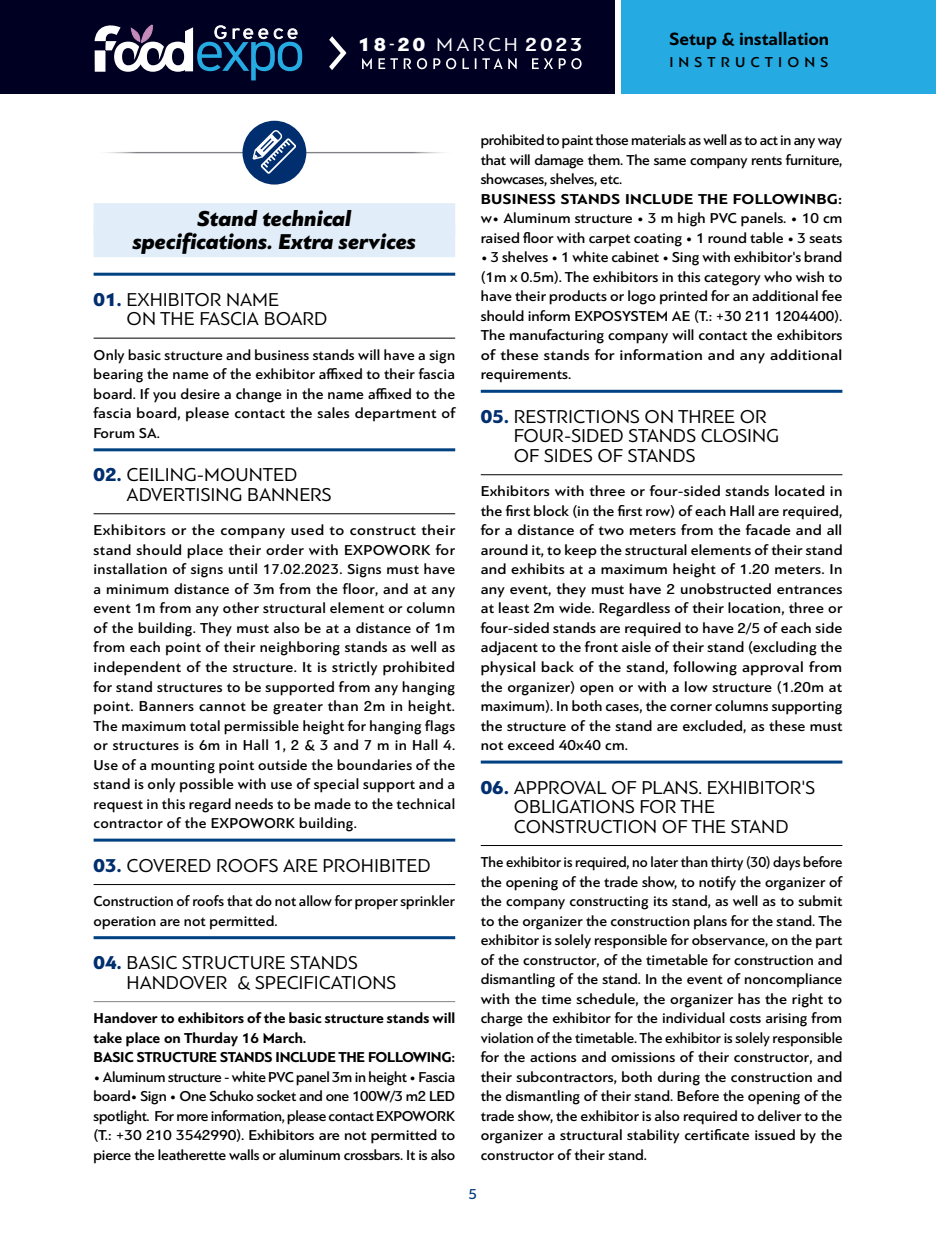
<style>
.page{position:relative;width:936px;height:1234px;background:#fff}
.page>*{position:absolute;margin:0;border:0;box-sizing:border-box;transform-origin:0 0}
.t1{font:italic 900 22.5px/22.5px "PF Bague Sans Pro";color:#000;text-align:center}
.t2{font:19.65px "PF Bague Sans Pro";letter-spacing:.15em;color:#fff;scale:1.06 1}
.t3{font:19.5px/19.5px "PF Bague Sans Pro";color:#000}
.t4{font:700 18.45px "PF Bague Sans Pro";color:#000}
.t5{font:500 15px/19.5px "PF Bague Sans Pro";color:#000;text-align:justify}
.t6{font:500 15px/19.5px "PF Bague Sans Pro";color:#000;text-align:justify;scale:.95 1}
.t7{font:500 15px/19.5px "PF Bague Sans Pro";color:#000;text-align:justify;scale:1.05 1}
.t8{font:500 15px/19.5px "PF Bague Sans Pro";color:#000;text-align:justify;scale:1.04 1}
.t9{font:700 15px/19.5px "PF Bague Sans Pro";color:#000}
.t10{font:700 15px "PF Bague Sans Pro";color:#000;scale:1.08 1}
.t11{font:500 15px "PF Bague Sans Pro";letter-spacing:.34em;color:#000}
.t12{font:500 15px "PF Bague Sans Pro";color:#00377b}
.s1{font-weight:900}
.s2{font-weight:900;font-size:14.1px}
.s3{font-weight:700}
.s4{font-weight:900;color:#002e6e}
</style>
<div class="page">
<div style="left:621px;top:0;width:314px;height:94px;background:#25abe2"></div>
<div style="left:0;top:0;width:614px;height:94px;background:#000023"></div>
<svg style="left:95px;top:24px;width:207px;height:56px"></svg>
<svg style="left:329px;top:36px;width:18px;height:34px"></svg>
<svg style="left:362px;top:58px;width:219px;height:11px"></svg>
<div style="left:94px;top:203px;width:361px;height:32px;background:#e1eef9"></div>
<div style="left:94px;top:226px;width:361px;height:31px;background:#e1eef9"></div>
<hr style="left:94px;top:272px;width:361px;height:3px;background:#004181">
<hr style="left:94px;top:338px;width:361px;height:1px;background:#000">
<hr style="left:94px;top:448px;width:361px;height:3px;background:#004181">
<hr style="left:94px;top:513px;width:361px;height:1px;background:#000">
<hr style="left:94px;top:838px;width:361px;height:3px;background:#004181">
<hr style="left:94px;top:884px;width:361px;height:1px;background:#000">
<hr style="left:94px;top:935px;width:361px;height:3px;background:#004181">
<hr style="left:94px;top:1001px;width:361px;height:1px;background:#808285">
<hr style="left:480px;top:389px;width:362px;height:3px;background:#004181">
<hr style="left:480px;top:474px;width:362px;height:1px;background:#000">
<hr style="left:480px;top:760px;width:362px;height:3px;background:#004181">
<hr style="left:480px;top:845px;width:362px;height:1px;background:#000">
<hr style="left:94px;top:152px;width:361px;height:1px;background:#808285">
<div style="left:242px;top:121px;width:64px;height:63px;background:#002e6e;border-radius:50%"></div>
<svg style="left:252px;top:130px;width:44px;height:44px"></svg>
<h2 class="t2" style="left:358px;top:33px;width:213px"><span class="s1">18</span><span class="s2">-</span><span class="s1">20</span> MARCH <span class="s3">2023</span></h2>
<p class="t4" style="left:669px;top:28px;width:161px">Setup &amp; installation</p>
<p class="t11" style="left:669px;top:54px;width:160px">INSTRUCTIONS</p>
<h1 class="t1" style="left:133px;top:208px;width:285px">Stand technical specifications. Extra services</h1>
<h3 class="t3" style="left:127px;top:289px;width:202px;text-indent:-33px"><span class="s4">01.</span> EXHIBITOR NAME<br>ON THE FASCIA BOARD</h3>
<p class="t5" style="left:94px;top:345px;width:363px">Only basic structure and business stands will have a sign bearing the name of the exhibitor affixed to their fascia board. If you desire a change in the name affixed to the fascia board, please contact the sales department of Forum SA.</p>
<h3 class="t3" style="left:127px;top:465px;width:206px;text-indent:-33px"><span class="s4">02.</span> CEILING-MOUNTED<br>ADVERTISING BANNERS</h3>
<p class="t7" style="left:94px;top:520px;width:346px">Exhibitors or the company used to construct their stand should place their order with EXPOWORK for installation of signs until 17.02.2023. Signs must have a minimum distance of 3m from the floor, and at any event 1m from any other structural element or column of the building. They must also be at a distance of 1m from each point of their neighboring stands as well as independent of the structure. It is strictly prohibited for stand structures to be supported from any hanging point. Banners cannot be greater than 2m in height.<br>The maximum total permissible height for hanging flags or structures is 6m in Hall 1, 2 &amp; 3 and 7 m in Hall 4.<br>Use of a mounting point outside the boundaries of the stand is only possible with use of special support and a request in this regard needs to be made to the technical contractor of the EXPOWORK building.</p>
<h3 class="t3" style="left:94px;top:855px;width:338px"><span class="s4">03.</span> COVERED ROOFS ARE PROHIBITED</h3>
<p class="t5" style="left:94px;top:891px;width:363px">Construction of roofs that do not allow for proper sprinkler operation are not permitted.</p>
<h3 class="t3" style="left:127px;top:952px;width:271px;text-indent:-33px"><span class="s4">04.</span> BASIC STRUCTURE STANDS<br>HANDOVER &amp; SPECIFICATIONS</h3>
<p class="t9" style="left:94px;top:1008px;width:363px">Handover to exhibitors of the basic structure stands will take place on Thurday 16 March.<br>BASIC STRUCTURE STANDS INCLUDE THE FOLLOWING:</p>
<p class="t5" style="left:94px;top:1066px;width:363px">• Aluminum structure - white PVC panel 3m in height • Fascia board• Sign • One Schuko socket and one 100W/3 m2 LED spotlight. For more information, please contact EXPOWORK (T.: +30 210 3542990). Exhibitors are not permitted to pierce the leatherette walls or aluminum crossbars. It is also</p>
<p class="t5" style="left:480px;top:130px;width:363px">prohibited to paint those materials as well as to act in any way that will damage them. The same company rents furniture, showcases, shelves, etc.</p>
<p class="t10" style="left:480px;top:189px;width:336px">BUSINESS STANDS INCLUDE THE FOLLOWINBG:</p>
<p class="t5" style="left:480px;top:208px;width:363px">w• Aluminum structure • 3 m high PVC panels. • 10 cm raised floor with carpet coating • 1 round table • 3 seats</p>
<p class="t5" style="left:480px;top:247px;width:363px">• 3 shelves • 1 white cabinet • Sing with exhibitor's brand (1m x 0.5m). The exhibitors in this category who wish to have their products or logo printed for an additional fee should inform EXPOSYSTEM AE (T.: +30 211 1204400).<br>The manufacturing company will contact the exhibitors of these stands for information and any additional requirements.</p>
<h3 class="t3" style="left:513px;top:406px;width:267px;text-indent:-33px"><span class="s4">05.</span> RESTRICTIONS ON THREE OR<br>FOUR-SIDED STANDS CLOSING<br>OF SIDES OF STANDS</h3>
<p class="t8" style="left:480px;top:481px;width:349px">Exhibitors with three or four-sided stands located in the first block (in the first row) of each Hall are required, for a distance of two meters from the facade and all around it, to keep the structural elements of their stand and exhibits at a maximum height of 1.20 meters. In any event, they must have 2 unobstructed entrances at least 2m wide. Regardless of their location, three or four-sided stands are required to have 2/5 of each side adjacent to the front aisle of their stand (excluding the physical back of the stand, following approval from the organizer) open or with a low structure (1.20m at maximum). In both cases, the corner columns supporting the structure of the stand are excluded, as these must not exceed 40x40 cm.</p>
<h3 class="t3" style="left:513px;top:777px;width:303px;text-indent:-33px"><span class="s4">06.</span> APPROVAL OF PLANS. EXHIBITOR'S<br>OBLIGATIONS FOR THE<br>CONSTRUCTION OF THE STAND</h3>
<p class="t6" style="left:480px;top:852px;width:382px">The exhibitor is required, no later than thirty (30) days before the opening of the trade show, to notify the organizer of the company constructing its stand, as well as to submit to the organizer the construction plans for the stand. The exhibitor is solely responsible for observance, on the part of the constructor, of the timetable for construction and dismantling of the stand. In the event of noncompliance with the time schedule, the organizer has the right to charge the exhibitor for the individual costs arising from violation of the timetable. The exhibitor is solely responsible for the actions and omissions of their constructor, and their subcontractors, both during the construction and the dismantling of their stand. Before the opening of the trade show, the exhibitor is also required to deliver to the organizer a structural stability certificate issued by the constructor of their stand.</p>
<p class="t12" style="left:468px;top:1184px;width:10px">5</p>
</div>
